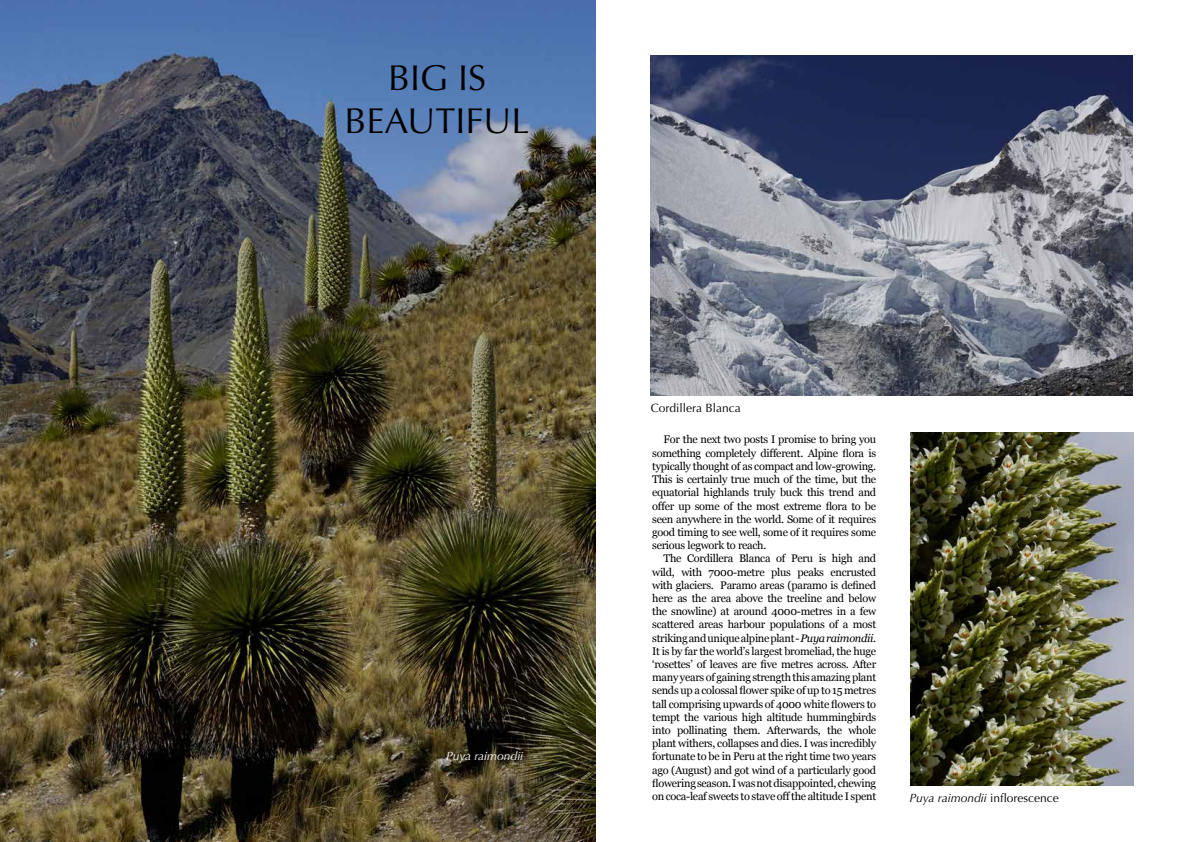
<style>
.page{position:relative;width:1191px;height:842px;background:#fff}
.page>*{position:absolute;margin:0;border:0;box-sizing:border-box;transform-origin:0 0}
.t1{font:36px/43.2px "Optima";color:#000;text-align:center}
.t2{font:italic 12px "Optima";color:#000}
.t3{font:12px "Optima";color:#000}
.t4{font:italic 12px "Optima";color:#fff}
.t5{font:11px/13.2px "Georgia";letter-spacing:-.025em;color:#000;text-align:justify}
.s1{font-style:italic}
.s2{font-style:normal}
</style>
<div class="page">
<img style="left:0;top:0;width:595px;height:842px">
<img style="left:910px;top:432px;width:223px;height:353px">
<img style="left:651px;top:55px;width:481px;height:340px">
<h1 class="t1" style="left:344px;top:56px;width:186px">BIG IS<br>BEAUTIFUL</h1>
<p class="t4" style="left:446px;top:748px;width:79px">Puya raimondii</p>
<p class="t3" style="left:651px;top:401px;width:91px">Cordillera Blanca</p>
<p class="t5" style="left:652px;top:433px;width:225px;text-indent:11px">For the next two posts I promise to bring you something completely different. Alpine flora is typically thought of as compact and low-growing.<br>This is certainly true much of the time, but the equatorial highlands truly buck this trend and offer up some of the most extreme flora to be seen anywhere in the world. Some of it requires good timing to see well, some of it requires some serious legwork to reach.</p>
<p class="t5" style="left:652px;top:551px;width:225px;text-indent:11px">The Cordillera Blanca of Peru is high and wild, with 7000-metre plus peaks encrusted with glaciers. Paramo areas (paramo is defined here as the area above the treeline and below the snowline) at around 4000-metres in a few scattered areas harbour populations of a most striking and unique alpine plant - <span class="s1">Puya raimondii</span>.<br>It is by far the world’s largest bromeliad, the huge ‘rosettes’ of leaves are five metres across. After many years of gaining strength this amazing plant sends up a colossal flower spike of up to 15 metres tall comprising upwards of 4000 white flowers to tempt the various high altitude hummingbirds into pollinating them. Afterwards, the whole plant withers, collapses and dies. I was incredibly fortunate to be in Peru at the right time two years ago (August) and got wind of a particularly good flowering season. I was not disappointed, chewing on coca-leaf sweets to stave off the altitude I spent</p>
<p class="t2" style="left:909px;top:791px;width:151px">Puya raimondii <span class="s2">inflorescence</span></p>
</div>
